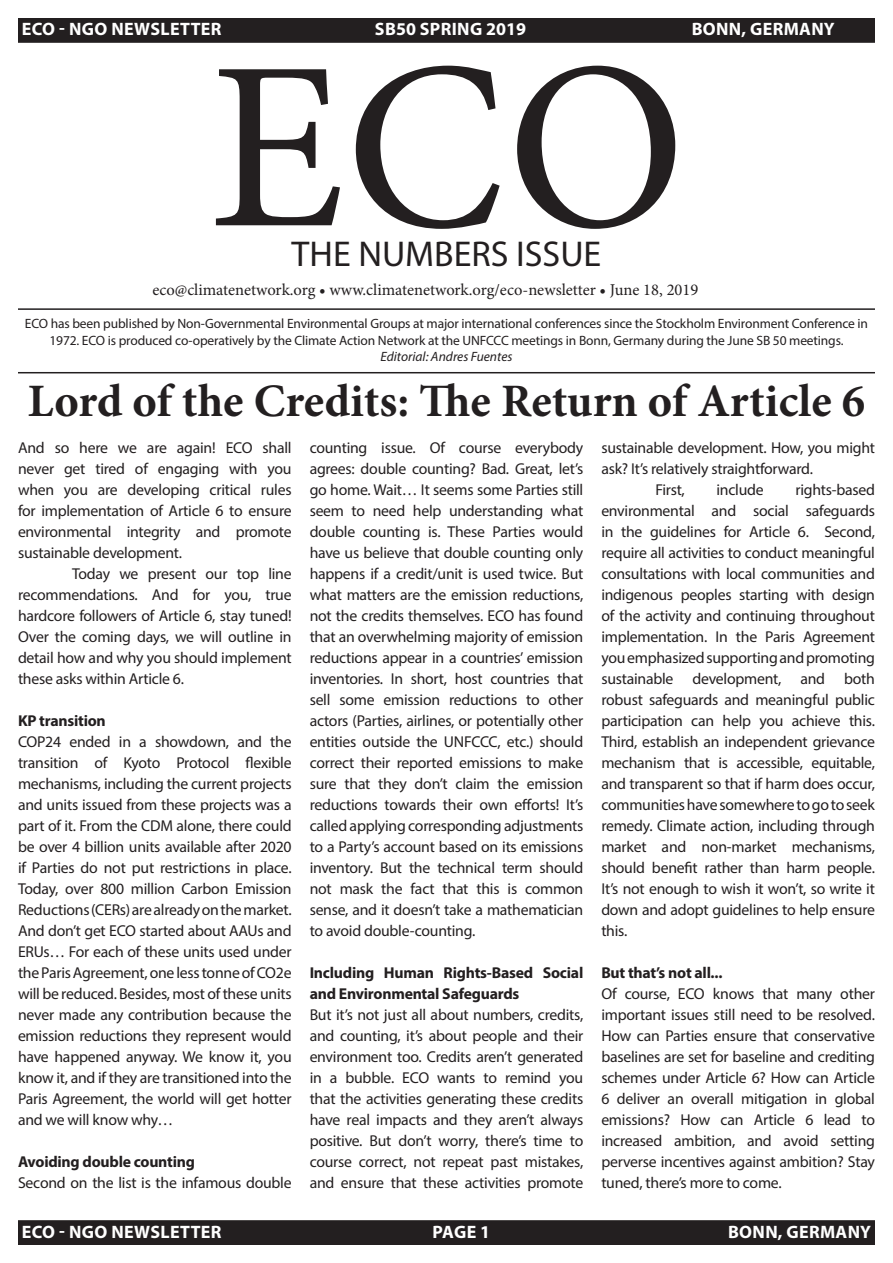
<style>
.page{position:relative;width:893px;height:1263px;background:#fff}
.page>*{position:absolute;margin:0;border:0;box-sizing:border-box;transform-origin:0 0}
.t1{font:240px "Minion Pro";color:#231f20}
.t2{font:700 46.5px "Minion Pro";color:#231f20}
.t3{font:36px "Myriad Pro";color:#231f20}
.t4{font:700 18px "Myriad Pro";letter-spacing:.02em;color:#fff}
.t5{font:16.5px "Minion Pro";color:#231f20}
.t6{font:15.75px/21px "Myriad Pro";letter-spacing:-.015em;color:#231f20;text-align:justify}
.t7{font:700 15.75px/21px "Myriad Pro";letter-spacing:-.015em;color:#231f20}
.t8{font:13.5px/16.2px "Myriad Pro";letter-spacing:-.01em;color:#231f20;text-align:center}
.t9{font:italic 13.5px "Myriad Pro";color:#231f20}
.s1{font-weight:700}
</style>
<div class="page">
<div style="left:19px;top:19px;width:855px;height:23px;background:#231f20"></div>
<div style="left:18px;top:18px;width:857px;height:25px;border:2px solid #231f20"></div>
<hr style="left:18px;top:372px;width:857px;height:1px;background:#231f20">
<hr style="left:18px;top:308px;width:857px;height:2px;background:#231f20">
<div style="left:19px;top:1221px;width:855px;height:23px;background:#231f20"></div>
<div style="left:18px;top:1220px;width:857px;height:25px;border:2px solid #231f20"></div>
<p class="t4" style="left:22px;top:17px;width:201px">ECO - NGO NEWSLETTER</p>
<p class="t4" style="left:375px;top:17px;width:153px">SB50 SPRING 2019</p>
<p class="t4" style="left:692px;top:17px;width:145px">BONN, GERMANY</p>
<p class="t1" style="left:209px;top:-12px;width:478px">ECO</p>
<p class="t3" style="left:292px;top:232px;width:311px">THE NUMBERS ISSUE</p>
<p class="t5" style="left:152px;top:279px;width:547px">eco@climatenetwork.org <span class="s1">•</span> www.climatenetwork.org/eco-newsletter <span class="s1">•</span> June 18, 2019</p>
<p class="t8" style="left:25px;top:315px;width:845px">ECO has been published by Non-Governmental Environmental Groups at major international conferences since the Stockholm Environment Conference in<br>1972. ECO is produced co-operatively by the Climate Action Network at the UNFCCC meetings in Bonn, Germany during the June SB 50 meetings.</p>
<p class="t9" style="left:380px;top:348px;width:134px">Editorial: Andres Fuentes</p>
<p class="t2" style="left:28px;top:369px;width:839px">Lord of the Credits: The Return of Article 6</p>
<p class="t6" style="left:18px;top:437px;width:275px">And so here we are again! ECO shall never get tired of engaging with you when you are developing critical rules for implementation of Article 6 to ensure environmental integrity and promote sustainable development.</p>
<p class="t6" style="left:18px;top:563px;width:275px;text-indent:54px">Today we present our top line recommendations. And for you, true hardcore followers of Article 6, stay tuned!<br>Over the coming days, we will outline in detail how and why you should implement these asks within Article 6.</p>
<p class="t7" style="left:18px;top:710px;width:89px">KP transition</p>
<p class="t6" style="left:18px;top:731px;width:275px">COP24 ended in a showdown, and the transition of Kyoto Protocol flexible mechanisms, including the current projects and units issued from these projects was a part of it. From the CDM alone, there could be over 4 billion units available after 2020 if Parties do not put restrictions in place.<br>Today, over 800 million Carbon Emission Reductions (CERs) are already on the market.<br>And don’t get ECO started about AAUs and ERUs… For each of these units used under the Paris Agreement, one less tonne of CO2e will be reduced. Besides, most of these units never made any contribution because the emission reductions they represent would have happened anyway. We know it, you know it, and if they are transitioned into the Paris Agreement, the world will get hotter and we will know why…</p>
<p class="t7" style="left:18px;top:1151px;width:179px">Avoiding double counting</p>
<p class="t6" style="left:18px;top:1172px;width:275px">Second on the list is the infamous double</p>
<p class="t6" style="left:310px;top:437px;width:275px">counting issue. Of course everybody agrees: double counting? Bad. Great, let’s go home. Wait… It seems some Parties still seem to need help understanding what double counting is. These Parties would have us believe that double counting only happens if a credit/unit is used twice. But what matters are the emission reductions, not the credits themselves. ECO has found that an overwhelming majority of emission reductions appear in a countries’ emission inventories. In short, host countries that sell some emission reductions to other actors (Parties, airlines, or potentially other entities outside the UNFCCC, etc.) should correct their reported emissions to make sure that they don’t claim the emission reductions towards their own efforts! It’s called applying corresponding adjustments to a Party’s account based on its emissions inventory. But the technical term should not mask the fact that this is common sense, and it doesn’t take a mathematician to avoid double-counting.</p>
<p class="t7" style="left:310px;top:962px;width:275px">Including Human Rights-Based Social and Environmental Safeguards</p>
<p class="t6" style="left:310px;top:1004px;width:275px">But it’s not just all about numbers, credits, and counting, it’s about people and their environment too. Credits aren’t generated in a bubble. ECO wants to remind you that the activities generating these credits have real impacts and they aren’t always positive. But don’t worry, there’s time to course correct, not repeat past mistakes, and ensure that these activities promote</p>
<p class="t6" style="left:601px;top:437px;width:275px">sustainable development. How, you might ask? It’s relatively straightforward.</p>
<p class="t6" style="left:655px;top:479px;width:31px">First,</p>
<p class="t6" style="left:716px;top:479px;width:49px">include</p>
<p class="t6" style="left:601px;top:479px;width:275px;text-indent:194px">rights-based environmental and social safeguards in the guidelines for Article 6. Second, require all activities to conduct meaningful consultations with local communities and indigenous peoples starting with design of the activity and continuing throughout implementation. In the Paris Agreement you emphasized supporting and promoting sustainable development, and both robust safeguards and meaningful public participation can help you achieve this.<br>Third, establish an independent grievance mechanism that is accessible, equitable, and transparent so that if harm does occur, communities have somewhere to go to seek remedy. Climate action, including through market and non-market mechanisms, should benefit rather than harm people.<br>It’s not enough to wish it won’t, so write it down and adopt guidelines to help ensure this.</p>
<p class="t7" style="left:601px;top:962px;width:123px">But that’s not all...</p>
<p class="t6" style="left:601px;top:983px;width:275px">Of course, ECO knows that many other important issues still need to be resolved.<br>How can Parties ensure that conservative baselines are set for baseline and crediting schemes under Article 6? How can Article 6 deliver an overall mitigation in global emissions? How can Article 6 lead to increased ambition, and avoid setting perverse incentives against ambition? Stay tuned, there’s more to come.</p>
<p class="t4" style="left:22px;top:1220px;width:201px">ECO - NGO NEWSLETTER</p>
<p class="t4" style="left:433px;top:1220px;width:59px">PAGE 1</p>
<p class="t4" style="left:728px;top:1220px;width:145px">BONN, GERMANY</p>
</div>
